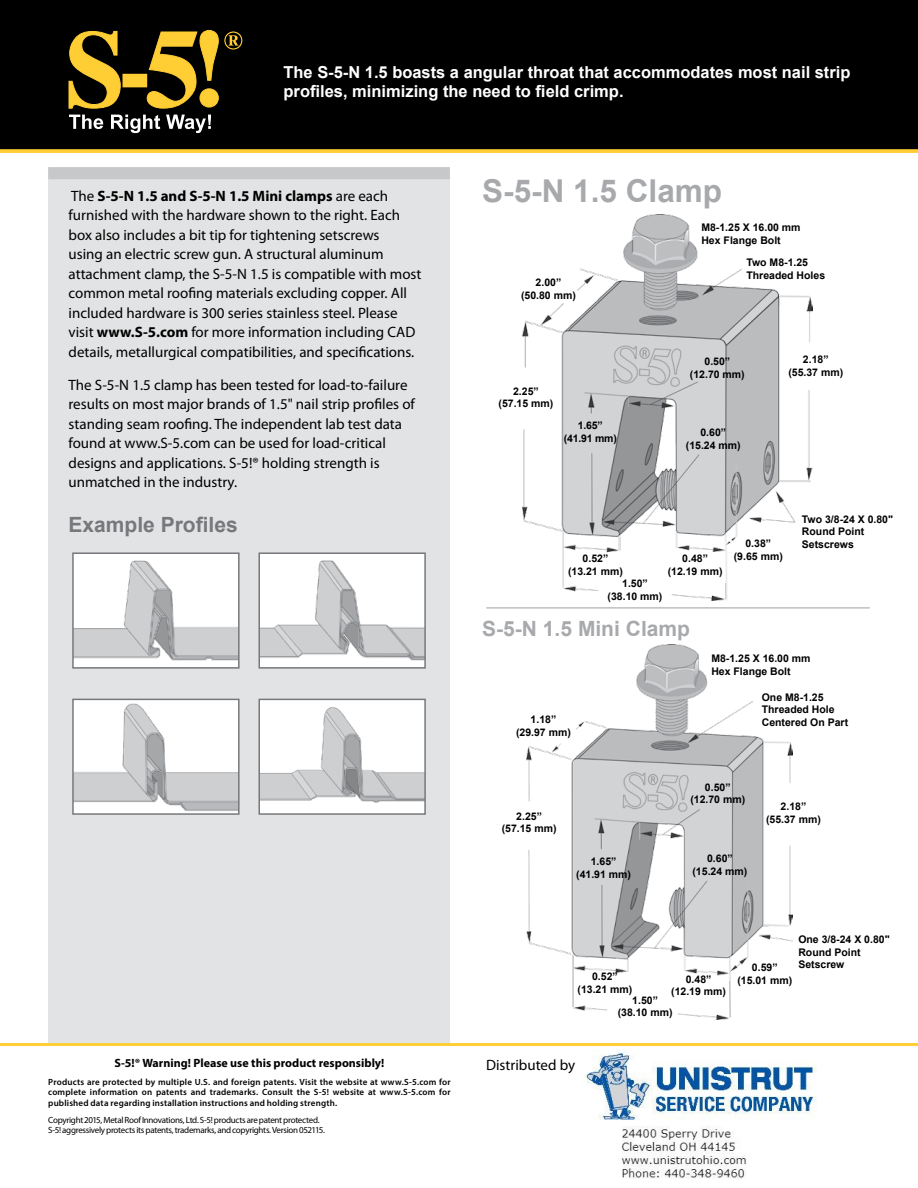
<style>
.page{position:relative;width:918px;height:1188px;background:#fff}
.page>*{position:absolute;margin:0;border:0;box-sizing:border-box;transform-origin:0 0}
.t1{font:700 31.5px "Arial";color:#a7a9ac}
.t2{font:700 21px "Arial";color:#a7a9ac}
.t3{font:700 21px "Arial";color:#77787b}
.t4{font:700 16.5px/19.8px "Arial";color:#fff}
.t5{font:15px/19.5px "Myriad Pro";color:#000}
.t6{font:700 12px "Myriad Pro";color:#000}
.t7{font:700 10.5px/12.6px "Arial";color:#000;text-align:center}
.t8{font:600 9px/10.5px "Myriad Pro";letter-spacing:.02em;color:#000;text-align:justify}
.t9{font:9px/10.5px "Myriad Pro";letter-spacing:-.035em;color:#000}
.s1{font-weight:700}
</style>
<div class="page">
<div style="left:48px;top:167px;width:402px;height:876px;background:#e2e3e4"></div>
<div style="left:48px;top:167px;width:402px;height:12px;background:#c7c8ca"></div>
<hr style="left:0;top:1043px;width:918px;height:3px;background:#ffce35">
<div style="left:0;top:0;width:918px;height:150px;background:#000"></div>
<svg style="left:0;top:149px;width:918px;height:4px;background:#f2c434"></svg>
<svg style="left:72px;top:552px;width:168px;height:117px;background:#e0e0e1"></svg>
<svg style="left:258px;top:552px;width:168px;height:117px;background:#e2e3e3"></svg>
<svg style="left:72px;top:698px;width:168px;height:117px;background:#e0e0e1"></svg>
<svg style="left:258px;top:698px;width:168px;height:117px;background:#e3e4e5"></svg>
<hr style="left:486px;top:607px;width:384px;height:1px;background:#a7a9ac">
<img style="left:523px;top:214px;width:290px;height:386px">
<img style="left:527px;top:645px;width:265px;height:374px">
<svg style="left:69px;top:115px;width:34px;height:14px"></svg>
<svg style="left:111px;top:115px;width:49px;height:18px"></svg>
<svg style="left:166px;top:115px;width:45px;height:18px"></svg>
<svg style="left:69px;top:31px;width:51px;height:77px"></svg>
<div style="left:123px;top:74px;width:24px;height:13px;background:#ffce35"></div>
<svg style="left:147px;top:30px;width:71px;height:78px"></svg>
<svg style="left:224px;top:32px;width:18px;height:18px"></svg>
<img style="left:585px;top:1050px;width:232px;height:129px">
<p class="t4" style="left:284px;top:63px;width:569px">The S-5-N 1.5 boasts a angular throat that accommodates most nail strip profiles, minimizing the need to field crimp.</p>
<p class="t5" style="left:69px;top:186px;width:354px">The <span class="s1">S-5-N 1.5 and S-5-N 1.5 Mini clamps</span> are each furnished with the hardware shown to the right. Each box also includes a bit tip for tightening setscrews<br>using an electric screw gun. A structural aluminum attachment clamp, the S-5-N 1.5 is compatible with most common metal roofing materials excluding copper. All included hardware is 300 series stainless steel. Please visit <span class="s1">www.S-5.com</span> for more information including CAD details, metallurgical compatibilities, and specifications.</p>
<p class="t5" style="left:69px;top:375px;width:348px">The S-5-N 1.5 clamp has been tested for load-to-failure results on most major brands of 1.5" nail strip profiles of standing seam roofing. The independent lab test data found at www.S-5.com can be used for load-critical designs and applications. S-5!® holding strength is unmatched in the industry.</p>
<h2 class="t3" style="left:69px;top:511px;width:171px">Example Profiles</h2>
<h1 class="t1" style="left:482px;top:170px;width:241px">S-5-N 1.5 Clamp</h1>
<p class="t7" style="left:521px;top:277px;width:56px">2.00” (50.80 mm)</p>
<p class="t7" style="left:499px;top:385px;width:56px">2.25” (57.15 mm)</p>
<p class="t7" style="left:564px;top:420px;width:54px">1.65” (41.91 mm)</p>
<p class="t7" style="left:568px;top:553px;width:56px">0.52” (13.21 mm)</p>
<p class="t7" style="left:701px;top:221px;width:101px;text-align:left">M8-1.25 X 16.00 mm<br>Hex Flange Bolt</p>
<p class="t7" style="left:746px;top:256px;width:80px;text-align:left">Two M8-1.25<br>Threaded Holes</p>
<p class="t7" style="left:690px;top:355px;width:56px">0.50” (12.70 mm)</p>
<p class="t7" style="left:788px;top:354px;width:56px">2.18” (55.37 mm)</p>
<p class="t7" style="left:686px;top:427px;width:56px">0.60” (15.24 mm)</p>
<p class="t7" style="left:745px;top:537px;width:27px">0.38”</p>
<p class="t7" style="left:682px;top:552px;width:27px">0.48”</p>
<p class="t7" style="left:734px;top:550px;width:51px">(9.65 mm)</p>
<p class="t7" style="left:668px;top:565px;width:56px">(12.19 mm)</p>
<p class="t7" style="left:802px;top:513px;width:93px;text-align:left">Two 3/8-24 X 0.80"<br>Round Point<br>Setscrews</p>
<p class="t7" style="left:608px;top:577px;width:56px">1.50” (38.10 mm)</p>
<h2 class="t2" style="left:482px;top:615px;width:209px">S-5-N 1.5 Mini Clamp</h2>
<p class="t7" style="left:516px;top:713px;width:56px">1.18” (29.97 mm)</p>
<p class="t7" style="left:711px;top:652px;width:101px;text-align:left">M8-1.25 X 16.00 mm<br>Hex Flange Bolt</p>
<p class="t7" style="left:762px;top:691px;width:88px;text-align:left">One M8-1.25<br>Threaded Hole<br>Centered On Part</p>
<p class="t7" style="left:502px;top:810px;width:56px">2.25” (57.15 mm)</p>
<p class="t7" style="left:690px;top:781px;width:56px">0.50” (12.70 mm)</p>
<p class="t7" style="left:576px;top:856px;width:56px">1.65” (41.91 mm)</p>
<p class="t7" style="left:692px;top:853px;width:56px">0.60” (15.24 mm)</p>
<p class="t7" style="left:766px;top:801px;width:56px">2.18” (55.37 mm)</p>
<p class="t7" style="left:578px;top:971px;width:56px">0.52” (13.21 mm)</p>
<p class="t7" style="left:671px;top:973px;width:56px">0.48” (12.19 mm)</p>
<p class="t7" style="left:618px;top:994px;width:56px">1.50” (38.10 mm)</p>
<p class="t7" style="left:798px;top:933px;width:93px;text-align:left">One 3/8-24 X 0.80"<br>Round Point<br>Setscrew</p>
<p class="t7" style="left:737px;top:962px;width:56px">0.59” (15.01 mm)</p>
<p class="t6" style="left:115px;top:1056px;width:271px">S-5!® Warning! Please use this product responsibly!</p>
<p class="t5" style="left:486px;top:1055px;width:91px">Distributed by</p>
<p class="t8" style="left:48px;top:1076px;width:404px">Products are protected by multiple U.S. and foreign patents. Visit the website at www.S-5.com for complete information on patents and trademarks. Consult the S-5! website at www.S-5.com for published data regarding installation instructions and holding strength.</p>
<p class="t9" style="left:48px;top:1115px;width:278px">Copyright 2015, Metal Roof Innovations, Ltd. S-5! products are patent protected.<br>S-5! aggressively protects its patents, trademarks, and copyrights. Version 052115.</p>
</div>
